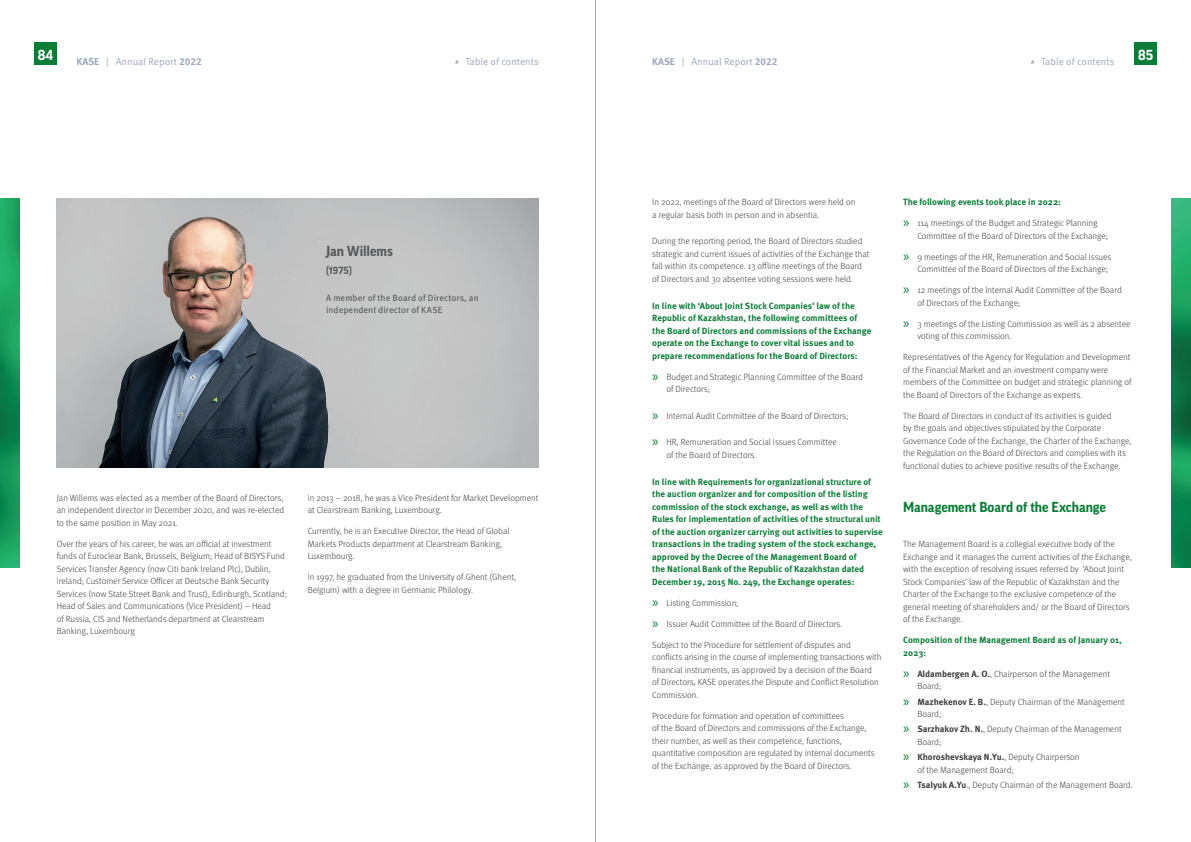
<style>
.page{position:relative;width:1191px;height:842px;background:#fff}
.page>*{position:absolute;margin:0;border:0;box-sizing:border-box;transform-origin:0 0}
.t1{font:700 14px "Good Pro";color:#0b7d37}
.t2{font:700 14px "Good Pro";letter-spacing:-.005em;color:#57585a}
.t3{font:700 14px "Good Pro";color:#fff}
.t4{font:10px "Meta Pro Norm";color:#9ba9bc}
.t5{font:700 10px "Good Pro";color:#57585a}
.t6{font:300 9px/12.5px "Meta Pro";color:#3e3e3f}
.t7{font:700 9px/12.5px "Meta Pro";color:#0b7d37}
.t8{font:9px/12.5px "Meta Pro";letter-spacing:.01em;color:#57585a}
.s1{font-family:"Meta Pro";font-weight:700}
.s2{font-family:"Myriad Pro";font-weight:400;font-size:15px;color:#0b7d37}
.s3{font-weight:700}
</style>
<div class="page">
<div style="left:34px;top:43px;width:23px;height:22px;background:#0b7d37"></div>
<div style="left:1134px;top:43px;width:23px;height:22px;background:#0b7d37"></div>
<hr style="left:595px;top:0;width:1px;height:842px;background:#a8a9ad">
<img style="left:57px;top:198px;width:482px;height:270px">
<img style="left:0;top:198px;width:20px;height:369px">
<img style="left:1171px;top:198px;width:20px;height:369px">
<h1 class="t3" style="left:38px;top:47px;width:17px">84</h1>
<h1 class="t3" style="left:1138px;top:47px;width:17px">85</h1>
<p class="t4" style="left:77px;top:54px;width:127px"><span class="s1">KASE</span> | Annual Report <span class="s1">2022</span></p>
<p class="t4" style="left:454px;top:54px;width:86px">▴ Table of contents</p>
<p class="t4" style="left:652px;top:54px;width:127px"><span class="s1">KASE</span> | Annual Report <span class="s1">2022</span></p>
<p class="t4" style="left:1029px;top:54px;width:86px">▴ Table of contents</p>
<h1 class="t2" style="left:326px;top:243px;width:68px">Jan Willems</h1>
<p class="t5" style="left:326px;top:265px;width:27px">(1975)</p>
<p class="t8" style="left:326px;top:291px;width:154px">A member of the Board of Directors, an independent director of KASE</p>
<p class="t6" style="left:57px;top:491px;width:229px;text-align:justify">Jan Willems was elected as a member of the Board of Directors, an independent director in December 2020, and was re-elected to the same position in May 2021.</p>
<p class="t6" style="left:57px;top:537px;width:232px">Over the years of his career, he was an official at investment funds of Euroclear Bank, Brussels, Belgium; Head of BISYS Fund Services Transfer Agency (now Citi bank Ireland Plc), Dublin, Ireland; Customer Service Officer at Deutsche Bank Security Services (now State Street Bank and Trust), Edinburgh, Scotland; Head of Sales and Communications (Vice President) – Head<br>of Russia, CIS and Netherlands department at Clearstream Banking, Luxembourg</p>
<p class="t6" style="left:308px;top:491px;width:232px">In 2013 – 2018, he was a Vice President for Market Development at Clearstream Banking, Luxembourg.</p>
<p class="t6" style="left:308px;top:524px;width:203px">Currently, he is an Executive Director, the Head of Global<br>Markets Products department at Clearstream Banking,<br>Luxembourg.</p>
<p class="t6" style="left:308px;top:570px;width:210px">In 1997, he graduated from the University of Ghent (Ghent,<br>Belgium) with a degree in Germanic Philology.</p>
<p class="t6" style="left:652px;top:195px;width:205px">In 2022, meetings of the Board of Directors were held on a regular basis both in person and in absentia.</p>
<p class="t6" style="left:652px;top:235px;width:219px">During the reporting period, the Board of Directors studied strategic and current issues of activities of the Exchange that fall within its competence. 13 offline meetings of the Board of Directors and 30 absentee voting sessions were held.</p>
<p class="t7" style="left:652px;top:299px;width:221px">In line with ‘About Joint Stock Companies’ law of the Republic of Kazakhstan, the following committees of the Board of Directors and commissions of the Exchange operate on the Exchange to cover vital issues and to prepare recommendations for the Board of Directors:</p>
<p class="t6" style="left:666px;top:370px;width:198px;text-indent:-14px"><span class="s2">»</span> Budget and Strategic Planning Committee of the Board of Directors;</p>
<p class="t6" style="left:652px;top:409px;width:198px"><span class="s2">»</span> Internal Audit Committee of the Board of Directors;</p>
<p class="t6" style="left:666px;top:436px;width:172px;text-indent:-14px"><span class="s2">»</span> HR, Remuneration and Social Issues Committee of the Board of Directors.</p>
<p class="t7" style="left:652px;top:475px;width:232px">In line with Requirements for organizational structure of the auction organizer and for composition of the listing commission of the stock exchange, as well as with the Rules for implementation of activities of the structural unit of the auction organizer carrying out activities to supervise transactions in the trading system of the stock exchange, approved by the Decree of the Management Board of<br>the National Bank of the Republic of Kazakhstan dated December 19, 2015 No. 249, the Exchange operates:</p>
<p class="t6" style="left:652px;top:596px;width:88px"><span class="s2">»</span> Listing Commission;</p>
<p class="t6" style="left:652px;top:617px;width:191px"><span class="s2">»</span> Issuer Audit Committee of the Board of Directors.</p>
<p class="t6" style="left:652px;top:638px;width:231px">Subject to the Procedure for settlement of disputes and conflicts arising in the course of implementing transactions with financial instruments, as approved by a decision of the Board<br>of Directors, KASE operates the Dispute and Conflict Resolution Commission.</p>
<p class="t6" style="left:652px;top:709px;width:224px">Procedure for formation and operation of committees<br>of the Board of Directors and commissions of the Exchange, their number, as well as their competence, functions, quantitative composition are regulated by internal documents of the Exchange, as approved by the Board of Directors.</p>
<p class="t7" style="left:903px;top:195px;width:159px">The following events took place in 2022:</p>
<p class="t6" style="left:917px;top:216px;width:192px;text-indent:-14px"><span class="s2">»</span> 114 meetings of the Budget and Strategic Planning<br>Committee of the Board of Directors of the Exchange;</p>
<p class="t6" style="left:917px;top:250px;width:196px;text-indent:-14px"><span class="s2">»</span> 9 meetings of the HR, Remuneration and Social Issues<br>Committee of the Board of Directors of the Exchange;</p>
<p class="t6" style="left:917px;top:283px;width:206px;text-indent:-14px"><span class="s2">»</span> 12 meetings of the Internal Audit Committee of the Board of Directors of the Exchange;</p>
<p class="t6" style="left:917px;top:317px;width:215px;text-indent:-14px"><span class="s2">»</span> 3 meetings of the Listing Commission as well as 2 absentee voting of this commission.</p>
<p class="t6" style="left:903px;top:350px;width:230px">Representatives of the Agency for Regulation and Development of the Financial Market and an investment company were members of the Committee on budget and strategic planning of the Board of Directors of the Exchange as experts.</p>
<p class="t6" style="left:903px;top:409px;width:230px">The Board of Directors in conduct of its activities is guided<br>by the goals and objectives stipulated by the Corporate Governance Code of the Exchange, the Charter of the Exchange, the Regulation on the Board of Directors and complies with its functional duties to achieve positive results of the Exchange.</p>
<h1 class="t1" style="left:903px;top:499px;width:204px">Management Board of the Exchange</h1>
<p class="t6" style="left:903px;top:537px;width:230px">The Management Board is a collegial executive body of the Exchange and it manages the current activities of the Exchange, with the exception of resolving issues referred by ‘About Joint Stock Companies’ law of the Republic of Kazakhstan and the Charter of the Exchange to the exclusive competence of the general meeting of shareholders and/ or the Board of Directors of the Exchange.</p>
<p class="t7" style="left:903px;top:633px;width:220px">Composition of the Management Board as of January 01,<br>2023:</p>
<p class="t6" style="left:917px;top:667px;width:194px;text-indent:-14px"><span class="s2">»</span> <span class="s3">Aldambergen A. O.</span>, Chairperson of the Management<br>Board;</p>
<p class="t6" style="left:917px;top:695px;width:209px;text-indent:-14px"><span class="s2">»</span> <span class="s3">Mazhekenov E. B.</span>, Deputy Chairman of the Management<br>Board;</p>
<p class="t6" style="left:917px;top:722px;width:206px;text-indent:-14px"><span class="s2">»</span> <span class="s3">Sarzhakov Zh. N.</span>, Deputy Chairman of the Management<br>Board;</p>
<p class="t6" style="left:917px;top:750px;width:164px;text-indent:-14px"><span class="s2">»</span> <span class="s3">Khoroshevskaya N.Yu.</span>, Deputy Chairperson of the Management Board;</p>
<p class="t6" style="left:903px;top:778px;width:231px"><span class="s2">»</span> <span class="s3">Tsalyuk A.Yu</span>., Deputy Chairman of the Management Board.</p>
</div>
